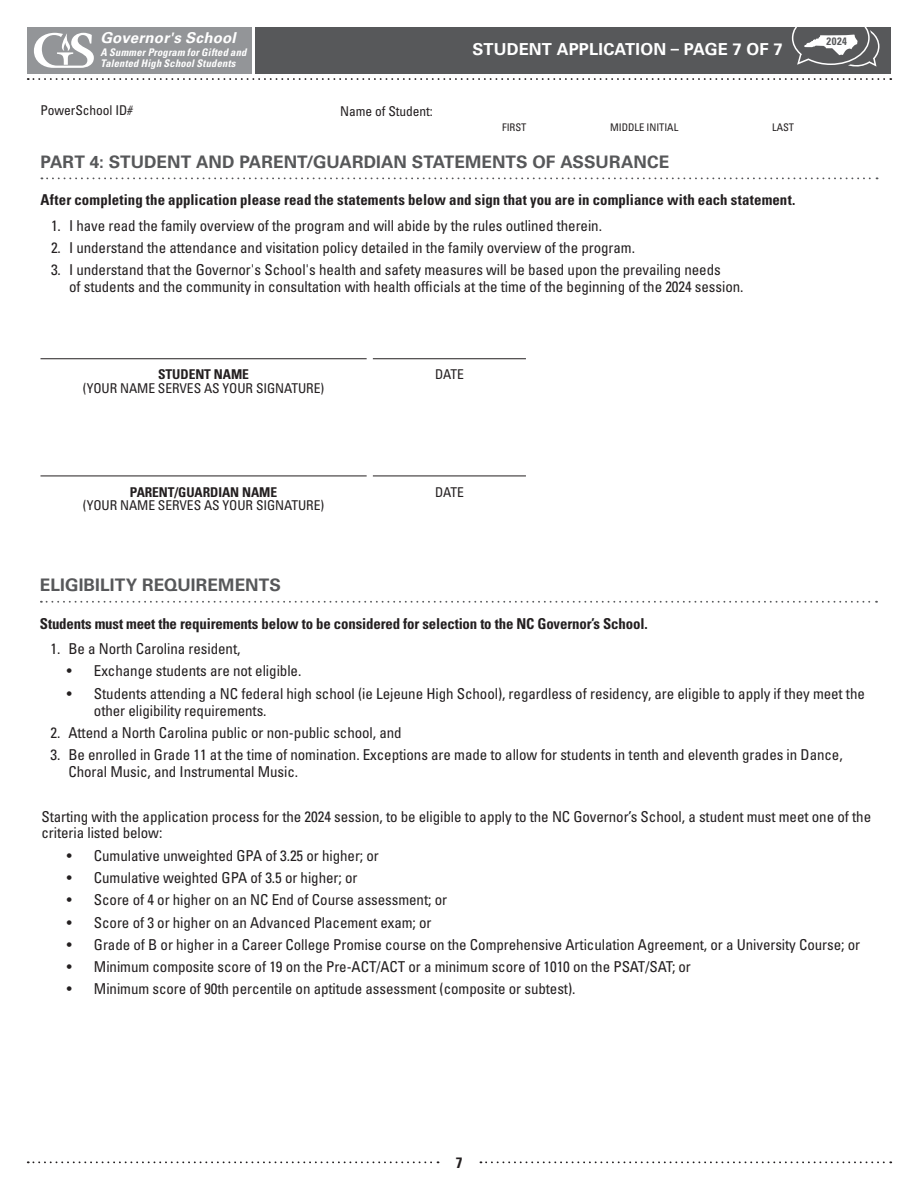
<style>
.page{position:relative;width:918px;height:1188px;background:#fff}
.page>*{position:absolute;margin:0;border:0;box-sizing:border-box;transform-origin:0 0}
.t1{font:700 17.25px "Univers LT Std";letter-spacing:.005em;color:#57585a}
.t2{font:700 16.5px "Univers LT Std";letter-spacing:.01em;color:#fff}
.t3{font:condensed 15px/16.8px "Univers LT Std";letter-spacing:-.005em;color:#231f20}
.t4{font:700 condensed 15px "Univers LT Std";color:#231f20}
.t5{font:italic 700 15px "Univers LT Std";letter-spacing:.015em;color:#fff}
.t6{font:condensed 13.5px "Univers LT Std";letter-spacing:-.005em;color:#231f20}
.t7{font:700 condensed 13.5px "Univers LT Std";letter-spacing:-.005em;color:#231f20}
.t8{font:700 condensed 10.65px "Univers LT Std";color:#57585a}
.t9{font:italic 700 condensed 10.5px/11.2px "Univers LT Std";letter-spacing:.02em;color:#fff}
.t10{font:condensed 10.5px "Univers LT Std";letter-spacing:-.005em;color:#231f20}
</style>
<div class="page">
<div style="left:27px;top:27px;width:225px;height:47px;background:#939598"></div>
<svg style="left:34px;top:33px;width:60px;height:35px"></svg>
<div style="left:256px;top:27px;width:635px;height:47px;background:#57585a"></div>
<svg style="left:28px;top:78px;width:863px;height:2px"></svg>
<svg style="left:480px;top:1161px;width:411px;height:2px"></svg>
<svg style="left:28px;top:1161px;width:411px;height:2px"></svg>
<svg style="left:792px;top:27px;width:88px;height:40px"></svg>
<hr style="left:40px;top:358px;width:327px;height:1px;background:#231f20">
<hr style="left:40px;top:476px;width:327px;height:1px;background:#231f20">
<hr style="left:373px;top:358px;width:153px;height:1px;background:#231f20">
<hr style="left:373px;top:476px;width:153px;height:1px;background:#231f20">
<svg style="left:41px;top:177px;width:837px;height:2px"></svg>
<svg style="left:41px;top:601px;width:836px;height:2px"></svg>
<p class="t5" style="left:100px;top:29px;width:137px">Governor's School</p>
<p class="t9" style="left:100px;top:47px;width:147px">A Summer Program for Gifted and<br>Talented High School Students</p>
<p class="t6" style="left:40px;top:101px;width:94px">PowerSchool ID#</p>
<p class="t6" style="left:340px;top:102px;width:94px">Name of Student:</p>
<p class="t2" style="left:472px;top:40px;width:312px">STUDENT APPLICATION – PAGE 7 OF 7</p>
<p class="t10" style="left:502px;top:120px;width:26px">FIRST</p>
<p class="t10" style="left:610px;top:120px;width:70px">MIDDLE INITIAL</p>
<p class="t10" style="left:772px;top:120px;width:24px">LAST</p>
<p class="t1" style="left:40px;top:152px;width:630px">PART 4: STUDENT AND PARENT/GUARDIAN STATEMENTS OF ASSURANCE</p>
<p class="t4" style="left:40px;top:191px;width:757px">After completing the application please read the statements below and sign that you are in compliance with each statement.</p>
<p class="t3" style="left:51px;top:217px;width:553px">1. I have read the family overview of the program and will abide by the rules outlined therein.</p>
<p class="t3" style="left:51px;top:239px;width:586px">2. I understand the attendance and visitation policy detailed in the family overview of the program.</p>
<p class="t3" style="left:69px;top:261px;width:676px;text-indent:-18px">3. I understand that the Governor's School's health and safety measures will be based upon the prevailing needs<br>of students and the community in consultation with health officials at the time of the beginning of the 2024 session.</p>
<p class="t7" style="left:158px;top:366px;width:92px">STUDENT NAME</p>
<p class="t6" style="left:83px;top:380px;width:243px">(YOUR NAME SERVES AS YOUR SIGNATURE)</p>
<p class="t6" style="left:435px;top:366px;width:30px">DATE</p>
<p class="t8" style="left:827px;top:35px;width:22px">2024</p>
<p class="t7" style="left:130px;top:483px;width:149px">PARENT/GUARDIAN NAME</p>
<p class="t6" style="left:83px;top:497px;width:243px">(YOUR NAME SERVES AS YOUR SIGNATURE)</p>
<p class="t1" style="left:40px;top:575px;width:242px">ELIGIBILITY REQUIREMENTS</p>
<p class="t6" style="left:435px;top:483px;width:30px">DATE</p>
<p class="t4" style="left:40px;top:614px;width:609px">Students must meet the requirements below to be considered for selection to the NC Governor’s School.</p>
<p class="t3" style="left:50px;top:640px;width:192px">1. Be a North Carolina resident,</p>
<p class="t3" style="left:67px;top:662px;width:236px">• Exchange students are not eligible.</p>
<p class="t3" style="left:94px;top:685px;width:773px;text-indent:-27px">• Students attending a NC federal high school (ie Lejeune High School), regardless of residency, are eligible to apply if they meet the other eligibility requirements.</p>
<p class="t3" style="left:50px;top:724px;width:353px">2. Attend a North Carolina public or non-public school, and</p>
<p class="t3" style="left:68px;top:746px;width:776px;text-indent:-18px">3. Be enrolled in Grade 11 at the time of nomination. Exceptions are made to allow for students in tenth and eleventh grades in Dance,<br>Choral Music, and Instrumental Music.</p>
<p class="t3" style="left:41px;top:808px;width:831px">Starting with the application process for the 2024 session, to be eligible to apply to the NC Governor’s School, a student must meet one of the criteria listed below:</p>
<p class="t3" style="left:67px;top:847px;width:313px">• Cumulative unweighted GPA of 3.25 or higher; or</p>
<p class="t3" style="left:67px;top:869px;width:292px">• Cumulative weighted GPA of 3.5 or higher; or</p>
<p class="t3" style="left:67px;top:891px;width:382px">• Score of 4 or higher on an NC End of Course assessment; or</p>
<p class="t3" style="left:67px;top:914px;width:366px">• Score of 3 or higher on an Advanced Placement exam; or</p>
<p class="t3" style="left:67px;top:936px;width:795px">• Grade of B or higher in a Career College Promise course on the Comprehensive Articulation Agreement, or a University Course; or</p>
<p class="t3" style="left:67px;top:958px;width:625px">• Minimum composite score of 19 on the Pre-ACT/ACT or a minimum score of 1010 on the PSAT/SAT; or</p>
<p class="t3" style="left:67px;top:980px;width:510px">• Minimum score of 90th percentile on aptitude assessment (composite or subtest).</p>
<p class="t4" style="left:456px;top:1153px;width:8px">7</p>
</div>
